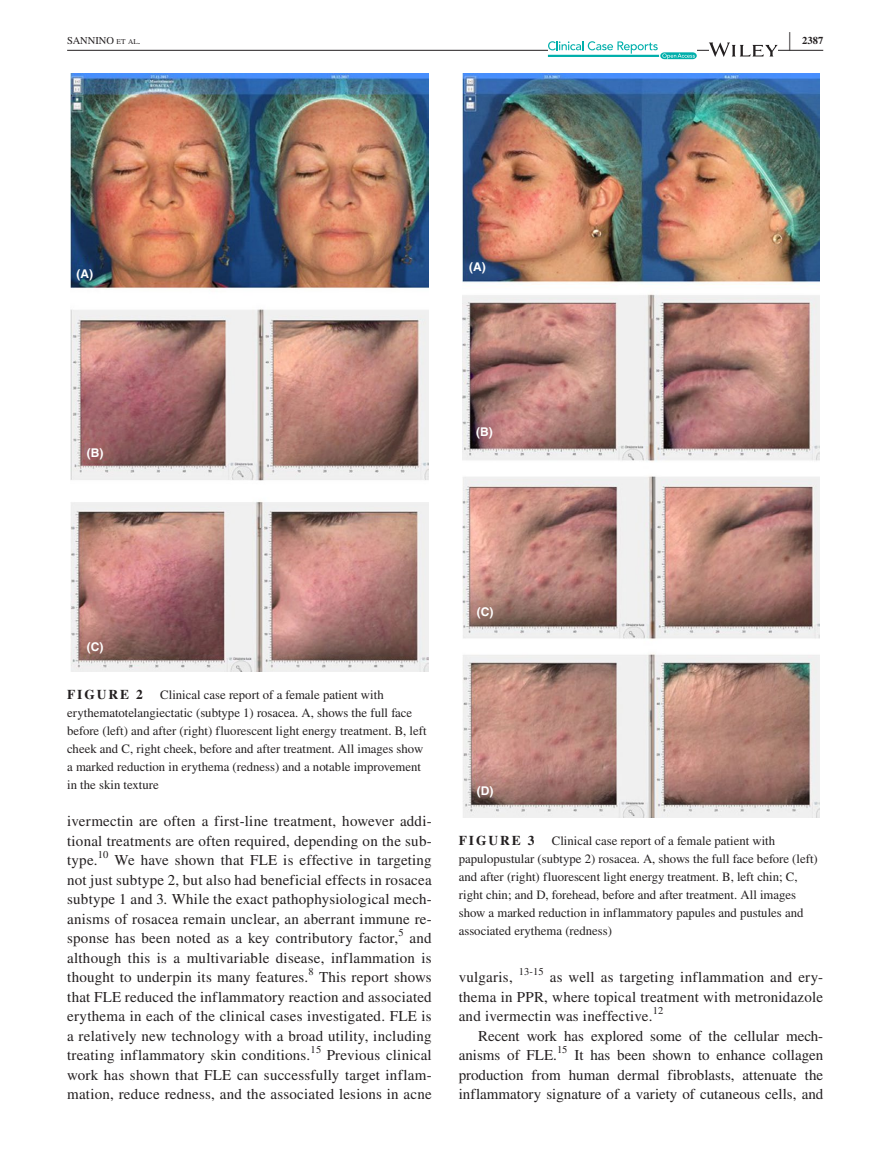
<style>
.page{position:relative;width:893px;height:1174px;background:#fff}
.page>*{position:absolute;margin:0;border:0;box-sizing:border-box;transform-origin:0 0}
.t1{font:700 25.95px "STIX";color:#231f20;scale:.36 1}
.t2{font:15px/19.5px "STIX";letter-spacing:.015em;color:#231f20;text-align:justify}
.t3{font:700 13.5px "STIX";letter-spacing:.14em;color:#231f20}
.t4{font:12.75px/18px "STIX";color:#231f20}
.t5{font:700 12px "Helvetica";color:#fff}
.t6{font:10.5px "STIX";color:#231f20}
.t7{font:10.5px "STIX";letter-spacing:.015em;color:#231f20}
.t8{font:700 10.5px "STIX";color:#231f20}
.s1{font-size:7.35px}
.s2{font-style:italic}
</style>
<div class="page">
<hr style="left:67px;top:50px;width:756px;height:1px;background:#231f20">
<svg style="left:548px;top:41px;width:149px;height:18px"></svg>
<svg style="left:709px;top:42px;width:69px;height:15px"></svg>
<div style="left:67px;top:73px;width:365px;height:599px;background:linear-gradient(to bottom,#fff,#fff)"></div>
<img style="left:71px;top:73px;width:357px;height:599px">
<img style="left:462px;top:73px;width:358px;height:744px">
<h1 class="t1" style="left:789px;top:26px;width:7px">|</h1>
<p class="t6" style="left:67px;top:33px;width:75px">SANNINO <span class="s1">et al</span>.</p>
<p class="t8" style="left:802px;top:34px;width:22px">2387</p>
<p class="t5" style="left:77px;top:266px;width:18px">(A)</p>
<p class="t5" style="left:87px;top:446px;width:18px">(B)</p>
<p class="t5" style="left:469px;top:259px;width:18px">(A)</p>
<p class="t5" style="left:476px;top:424px;width:18px">(B)</p>
<p class="t5" style="left:87px;top:639px;width:18px">(C)</p>
<p class="t3" style="left:67px;top:686px;width:77px">FIGURE 2</p>
<p class="t4" style="left:67px;top:687px;width:361px;text-indent:93px">Clinical case report of a female patient with erythematotelangiectatic (subtype 1) rosacea. A, shows the full face before (left) and after (right) fluorescent light energy treatment. B, left cheek and C, right cheek, before and after treatment. All images show a marked reduction in erythema (redness) and a notable improvement in the skin texture</p>
<p class="t2" style="left:67px;top:812px;width:366px">ivermectin are often a first‐line treatment, however addi&shy;tional treatments are often required, depending on the sub&shy;type.</p>
<p class="t7" style="left:98px;top:847px;width:12px">10</p>
<p class="t2" style="left:67px;top:851px;width:366px;text-indent:47px">We have shown that FLE is effective in targeting not just subtype 2, but also had beneficial effects in rosacea subtype 1 and 3<span class="s2">.</span> While the exact pathophysiological mech&shy;anisms of rosacea remain unclear, an aberrant immune re&shy;sponse has been noted as a key contributory factor,</p>
<p class="t7" style="left:398px;top:925px;width:7px">5</p>
<p class="t2" style="left:67px;top:929px;width:366px;text-indent:342px">and although this is a multivariable disease, inflammation is thought to underpin its many features.<sup>8</sup> This report shows that FLE reduced the inflammatory reaction and associated erythema in each of the clinical cases investigated. FLE is a relatively new technology with a broad utility, including treating inflammatory skin conditions.</p>
<p class="t7" style="left:311px;top:1042px;width:12px">15</p>
<p class="t2" style="left:67px;top:1046px;width:366px;text-indent:259px">Previous clinical work has shown that FLE can successfully target inflam&shy;mation, reduce redness, and the associated lesions in acne</p>
<p class="t5" style="left:477px;top:605px;width:18px">(C)</p>
<p class="t5" style="left:477px;top:783px;width:18px">(D)</p>
<p class="t3" style="left:459px;top:832px;width:77px">FIGURE 3</p>
<p class="t4" style="left:459px;top:832px;width:361px;text-indent:93px">Clinical case report of a female patient with papulopustular (subtype 2) rosacea. A, shows the full face before (left) and after (right) fluorescent light energy treatment. B, left chin; C, right chin; and D, forehead, before and after treatment. All images show a marked reduction in inflammatory papules and pustules and associated erythema (redness)</p>
<p class="t2" style="left:459px;top:968px;width:366px">vulgaris, <sup>13-15</sup> as well as targeting inflammation and ery&shy;thema in PPR, where topical treatment with metronidazole and ivermectin was ineffective.</p>
<p class="t7" style="left:653px;top:1003px;width:12px">12</p>
<p class="t2" style="left:459px;top:1026px;width:366px;text-indent:20px">Recent work has explored some of the cellular mech&shy;anisms of FLE.</p>
<p class="t7" style="left:557px;top:1042px;width:12px">15</p>
<p class="t2" style="left:459px;top:1046px;width:366px;text-indent:116px">It has been shown to enhance collagen production from human dermal fibroblasts, attenuate the inflammatory signature of a variety of cutaneous cells, and</p>
</div>
